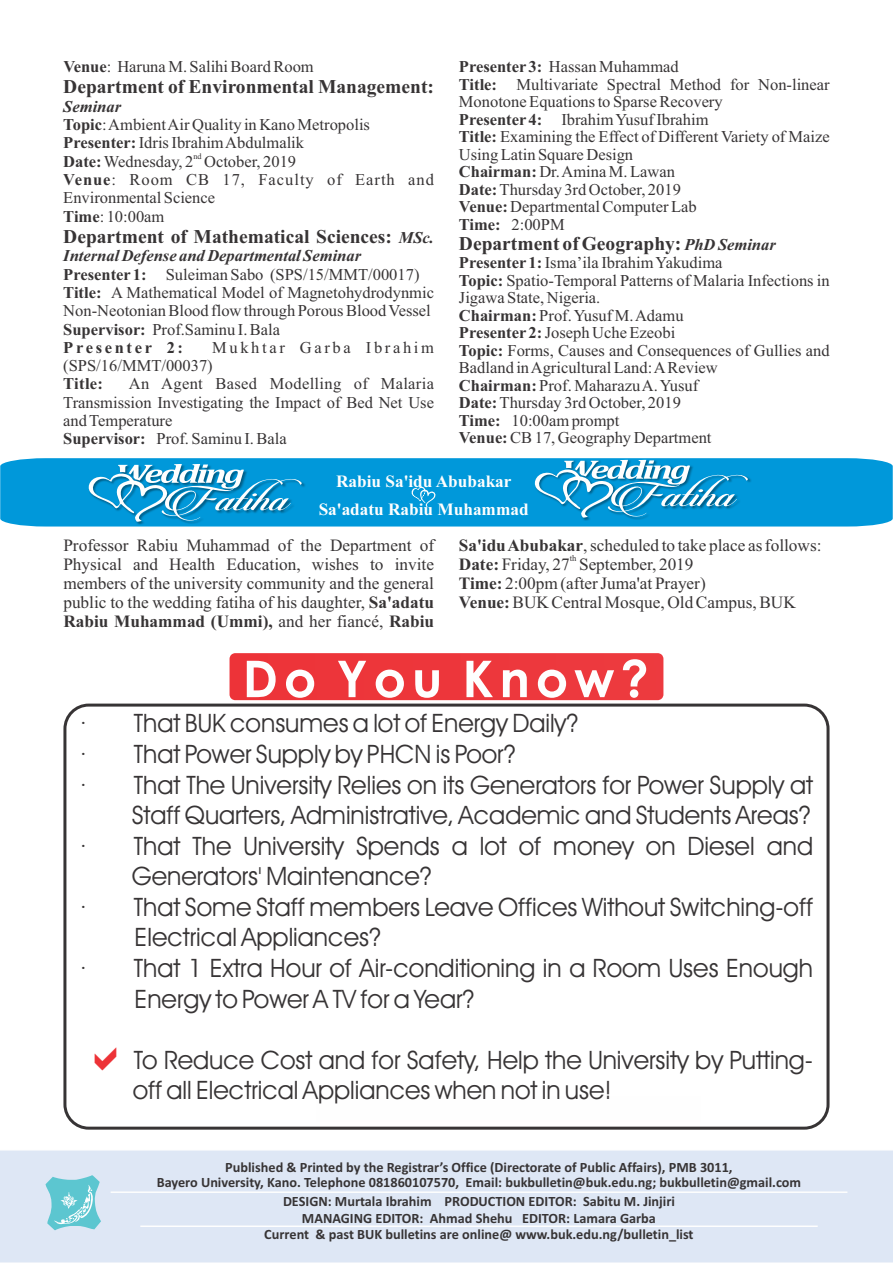
<style>
.page{position:relative;width:893px;height:1263px;background:#fff}
.page>*{position:absolute;margin:0;border:0;box-sizing:border-box;transform-origin:0 0}
.t1{font:700 50.7px "Century Gothic";letter-spacing:.115em;color:#fefefe}
.t2{font:25.5px/30.6px "Avant Garde IT Cby BT";color:#373435}
.t3{font:700 19.5px "Times New Roman";color:#373435}
.t4{font:17.25px/19px "Times New Roman";color:#373435;text-align:justify}
.t5{font:700 17.25px "Times New Roman";color:#fefefe}
.t6{font:16.5px/17.5px "Times New Roman";color:#373435}
.t7{font:16.5px/18.3px "Times New Roman";letter-spacing:.16em;color:#373435}
.t8{font:700 16.5px "Times New Roman";letter-spacing:.02em;color:#373435}
.t9{font:700 14.25px/14.9px "Calibri";color:#373435;text-align:center}
.t10{font:8.7px "Times New Roman";color:#373435}
.t11{font:8.25px "Times New Roman";color:#373435}
.s1{font-weight:700}
.s2{font-weight:700;font-style:italic}
.s3{font-style:italic;font-size:16.5px}
</style>
<div class="page">
<div style="left:0;top:1150px;width:893px;height:113px;background:#dee7f5"></div>
<svg style="left:45px;top:1175px;width:56px;height:55px;background:#8ad3dd"></svg>
<hr style="left:111px;top:1191px;width:736px;height:2px;background:#fefefe">
<hr style="left:140px;top:1225px;width:678px;height:2px;background:#fefefe">
<div style="left:0;top:458px;width:893px;height:68px;background:#0098da"></div>
<img style="left:89px;top:465px;width:216px;height:60px">
<svg style="left:86px;top:464px;width:216px;height:58px;background:#37a5d5"></svg>
<img style="left:535px;top:461px;width:216px;height:60px">
<svg style="left:532px;top:460px;width:216px;height:58px;background:#37a6d6"></svg>
<svg style="left:411px;top:486px;width:26px;height:21px"></svg>
<div style="left:230px;top:653px;width:433px;height:47px;background:#ed363b"></div>
<div style="left:63px;top:704px;width:766px;height:426px;border:3px solid #373435;border-radius:24px"></div>
<p class="t6" style="left:63px;top:59px;width:252px"><span class="s1">Venue</span>: Haruna M. Salihi Board Room</p>
<p class="t3" style="left:63px;top:80px;width:372px">Department of Environmental Management:</p>
<p class="t6" style="left:63px;top:99px;width:308px;line-height:18.3px"><span class="s2">Seminar<br></span><span class="s1">Topic</span>: Ambient Air Quality in Kano Metropolis<br><span class="s1">Presenter:</span>Idris Ibrahim Abdulmalik</p>
<p class="t11" style="left:193px;top:153px;width:10px">nd</p>
<p class="t6" style="left:63px;top:154px;width:372px;line-height:18.3px"><span class="s1">Date:</span>Wednesday, 2 October, 2019<br><span class="s1">Venue</span>: Room CB 17, Faculty of Earth and<br>Environmental Science<br><span class="s1">Time</span>: 10:00am</p>
<p class="t3" style="left:63px;top:229px;width:372px">Department of Mathematical Sciences: <span class="s3">MSc.</span></p>
<p class="t6" style="left:63px;top:248px;width:372px;line-height:18.3px"><span class="s2">Internal Defense and Departmental Seminar<br></span><span class="s1">Presenter 1:</span> Suleiman Sabo (SPS/15/MMT/00017)<br><span class="s1">Title:</span> A Mathematical Model of Magnetohydrodynmic Non-Neotonian Blood flow through Porous Blood Vessel <span class="s1">Supervisor:</span> Prof.Saminu I. Bala<br><span class="s1">Presenter 2:</span></p>
<p class="t7" style="left:63px;top:340px;width:372px;text-indent:149px">Mukhtar Garba Ibrahim (SPS/16/MMT/00037)</p>
<p class="t8" style="left:63px;top:378px;width:41px">Title:</p>
<p class="t6" style="left:63px;top:376px;width:372px;line-height:18.3px;text-indent:66px">An Agent Based Modelling of Malaria Transmission Investigating the Impact of Bed Net Use and Temperature<br><span class="s1">Supervisor:</span> Prof. Saminu I. Bala</p>
<p class="t6" style="left:459px;top:59px;width:372px"><span class="s1">Presenter 3:</span> Hassan Muhammad<br><span class="s1">Title:</span> Multivariate Spectral Method for Non-linear Monotone Equations to Sparse Recovery<br><span class="s1">Presenter 4:</span> Ibrahim Yusuf Ibrahim<br><span class="s1">Title:</span> Examining the Effect of Different Variety of Maize Using Latin Square Design<br><span class="s1">Chairman:</span> Dr. Amina M. Lawan<br><span class="s1">Date:</span>Thursday 3rd October, 2019<br><span class="s1">Venue:</span> Departmental Computer Lab<br><span class="s1">Time:</span> 2:00PM</p>
<p class="t3" style="left:459px;top:237px;width:318px">Department of Geography: <span class="s3">PhD Seminar</span></p>
<p class="t6" style="left:459px;top:255px;width:372px"><span class="s1">Presenter 1:</span> Isma’ila Ibrahim Yakudima<br><span class="s1">Topic:</span> Spatio-Temporal Patterns of Malaria Infections in Jigawa State, Nigeria.<br><span class="s1">Chairman:</span> Prof. Yusuf M. Adamu<br><span class="s1">Presenter 2:</span> Joseph Uche Ezeobi<br><span class="s1">Topic:</span> Forms, Causes and Consequences of Gullies and Badland in Agricultural Land: AReview<br><span class="s1">Chairman:</span> Prof. Maharazu A. Yusuf<br><span class="s1">Date:</span>Thursday 3rd October, 2019<br><span class="s1">Time:</span> 10:00am prompt<br><span class="s1">Venue:</span>CB 17, Geography Department</p>
<p class="t5" style="left:336px;top:475px;width:177px">Rabiu Sa'idu Abubakar</p>
<p class="t5" style="left:319px;top:503px;width:211px">Sa'adatu Rabiu Muhammad</p>
<p class="t4" style="left:63px;top:537px;width:372px">Professor Rabiu Muhammad of the Department of Physical and Health Education, wishes to invite members of the university community and the general public to the wedding fatiha of his daughter, <span class="s1">Sa'adatu Rabiu Muhammad (Ummi),</span> and her fiancé, <span class="s1">Rabiu</span></p>
<p class="t4" style="left:459px;top:537px;width:364px"><span class="s1">Sa'idu Abubakar</span>, scheduled to take place as follows:</p>
<p class="t10" style="left:570px;top:555px;width:8px">th</p>
<p class="t4" style="left:459px;top:556px;width:338px;text-align:left"><span class="s1">Date:</span> Friday, 27 September, 2019<br><span class="s1">Time:</span> 2:00pm (after Juma'at Prayer)<br><span class="s1">Venue:</span> BUK Central Mosque, Old Campus, BUK</p>
<h1 class="t1" style="left:243px;top:659px;width:408px">Do You Know?</h1>
<h2 class="t2" style="left:80px;top:710px;width:500px">· That BUK consumes a lot of Energy Daily?</h2>
<h2 class="t2" style="left:80px;top:741px;width:437px">· That Power Supply by PHCN is Poor?</h2>
<h2 class="t2" style="left:80px;top:772px;width:735px">· That The University Relies on its Generators for Power Supply at</h2>
<h2 class="t2" style="left:132px;top:802px;width:680px">Staff Quarters, Administrative, Academic and Students Areas?</h2>
<h2 class="t2" style="left:80px;top:833px;width:735px">· That The University Spends a lot of money on Diesel and</h2>
<h2 class="t2" style="left:132px;top:863px;width:301px">Generators' Maintenance?</h2>
<h2 class="t2" style="left:80px;top:894px;width:735px">· That Some Staff members Leave Offices Without Switching-off</h2>
<h2 class="t2" style="left:135px;top:924px;width:248px">Electrical Appliances?</h2>
<h2 class="t2" style="left:80px;top:955px;width:735px">· That 1 Extra Hour of Air-conditioning in a Room Uses Enough</h2>
<h2 class="t2" style="left:135px;top:986px;width:341px">Energy to Power A TV for a Year?</h2>
<h2 class="t2" style="left:133px;top:1047px;width:682px">To Reduce Cost and for Safety, Help the University by Putting&shy;off all Electrical Appliances when not in use!</h2>
<p class="t9" style="left:157px;top:1161px;width:646px">Published &amp; Printed by the Registrar’s Office (Directorate of Public Affairs), PMB 3011,<br>Bayero University, Kano. Telephone 081860107570, Email: bukbulletin@buk.edu.ng; bukbulletin@gmail.com</p>
<p class="t9" style="left:264px;top:1228px;width:431px">Current &amp; past BUK bulletins are online@ www.buk.edu.ng/bulletin_list</p>
<p class="t9" style="left:283px;top:1193px;width:393px;line-height:17.4px">DESIGN: Murtala Ibrahim PRODUCTION EDITOR: Sabitu M. Jinjiri<br>MANAGING EDITOR: Ahmad Shehu EDITOR: Lamara Garba</p>
</div>
